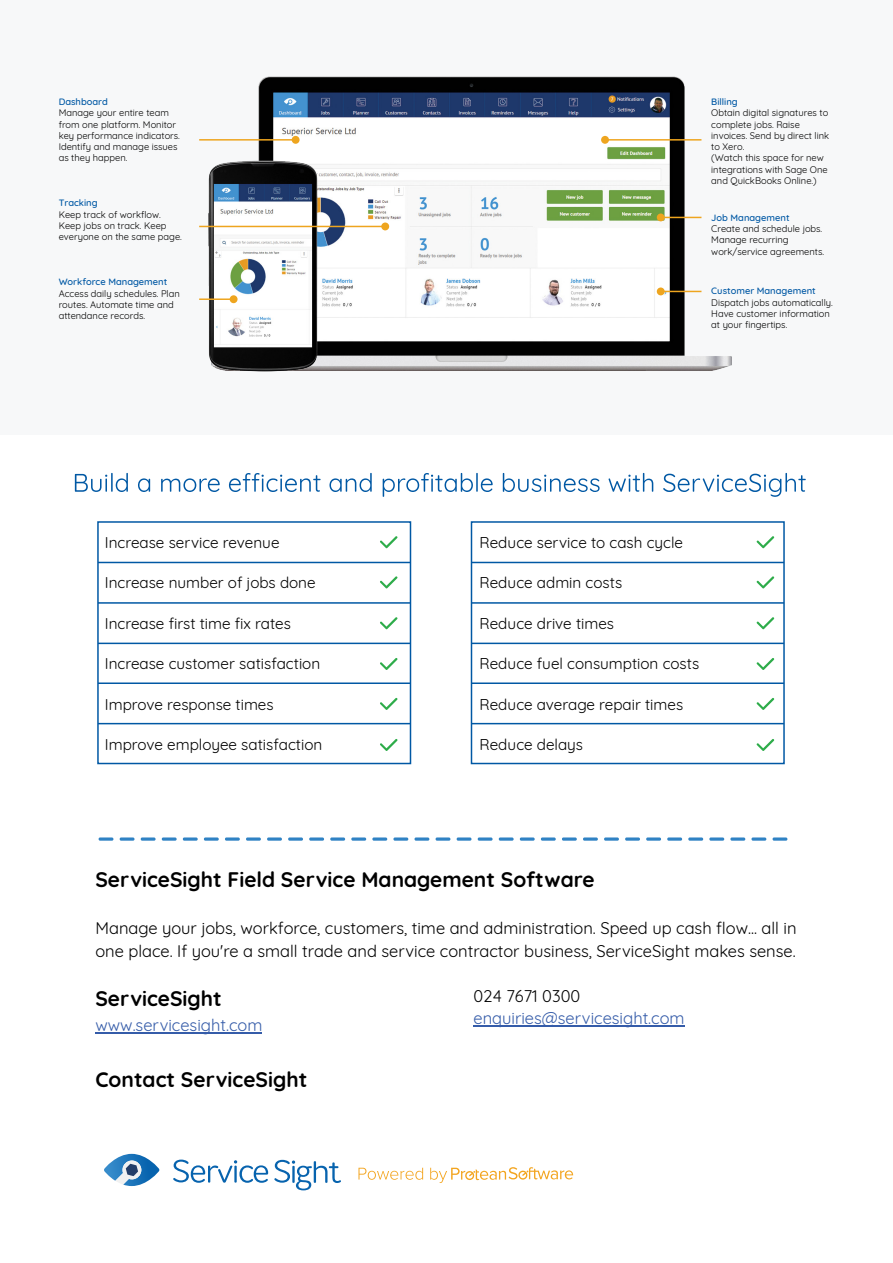
<style>
.page{position:relative;width:893px;height:1263px;background:#fff}
.page>*{position:absolute;margin:0;border:0;box-sizing:border-box;transform-origin:0 0}
.t1{font:54px "Quicksand";color:#2f82c4}
.t2{font:700 21px "Quicksand";color:#000}
.t3{font:16.5px/22.5px "Quicksand";color:#000}
.t4{font:16.5px "Quicksand";color:#355ca9}
.t5{font:15.3px "Quicksand";color:#000}
.t6{font:9.3px/11.2px "Quicksand";color:#000}
.t7{font:500 9.3px "Quicksand";color:#0058a4}
</style>
<div class="page">
<div style="left:0;top:0;width:893px;height:435px;background:#f7f8f9"></div>
<hr style="left:95px;top:1032px;width:167px;height:1px;background:#355ca9">
<hr style="left:473px;top:1025px;width:212px;height:1px;background:#355ca9">
<svg style="left:173px;top:1159px;width:95px;height:24px"></svg>
<svg style="left:274px;top:1160px;width:67px;height:30px"></svg>
<svg style="left:104px;top:1154px;width:55px;height:32px"></svg>
<svg style="left:358px;top:1168px;width:65px;height:12px"></svg>
<svg style="left:430px;top:1167px;width:143px;height:16px"></svg>
<svg style="left:75px;top:473px;width:731px;height:24px"></svg>
<svg style="left:757px;top:536px;width:17px;height:12px"></svg>
<svg style="left:757px;top:576px;width:17px;height:12px"></svg>
<svg style="left:757px;top:617px;width:17px;height:12px"></svg>
<svg style="left:757px;top:658px;width:17px;height:12px"></svg>
<svg style="left:757px;top:698px;width:17px;height:12px"></svg>
<svg style="left:757px;top:739px;width:17px;height:12px"></svg>
<svg style="left:380px;top:536px;width:17px;height:12px"></svg>
<svg style="left:380px;top:576px;width:17px;height:12px"></svg>
<svg style="left:380px;top:617px;width:17px;height:12px"></svg>
<svg style="left:380px;top:658px;width:17px;height:12px"></svg>
<svg style="left:380px;top:698px;width:17px;height:12px"></svg>
<svg style="left:380px;top:739px;width:17px;height:12px"></svg>
<div style="left:97px;top:521px;width:314px;height:243px;border:2px solid #0058a4"></div>
<hr style="left:98px;top:562px;width:312px;height:1px;background:#0058a4">
<hr style="left:98px;top:602px;width:312px;height:2px;background:#0058a4">
<hr style="left:98px;top:643px;width:312px;height:1px;background:#0058a4">
<hr style="left:98px;top:682px;width:312px;height:2px;background:#0058a4">
<hr style="left:98px;top:723px;width:312px;height:1px;background:#0058a4">
<div style="left:471px;top:521px;width:314px;height:243px;border:2px solid #0058a4"></div>
<hr style="left:471px;top:562px;width:313px;height:1px;background:#0058a4">
<hr style="left:471px;top:602px;width:313px;height:2px;background:#0058a4">
<hr style="left:471px;top:643px;width:313px;height:1px;background:#0058a4">
<hr style="left:471px;top:682px;width:313px;height:2px;background:#0058a4">
<hr style="left:471px;top:723px;width:313px;height:1px;background:#0058a4">
<img style="left:258px;top:76px;width:474px;height:295px">
<img style="left:199px;top:140px;width:191px;height:232px">
<hr style="left:199px;top:139px;width:97px;height:2px;background:#eea51f">
<div style="left:292px;top:136px;width:8px;height:8px;background:#eea51f;border-radius:50%"></div>
<hr style="left:605px;top:139px;width:96px;height:2px;background:#eea51f">
<div style="left:601px;top:136px;width:8px;height:8px;background:#eea51f;border-radius:50%"></div>
<hr style="left:660px;top:217px;width:41px;height:1px;background:#eea51f">
<div style="left:657px;top:213px;width:8px;height:8px;background:#eea51f;border-radius:50%"></div>
<hr style="left:660px;top:291px;width:41px;height:1px;background:#eea51f">
<div style="left:657px;top:287px;width:8px;height:8px;background:#eea51f;border-radius:50%"></div>
<hr style="left:199px;top:226px;width:186px;height:1px;background:#eea51f">
<div style="left:381px;top:222px;width:8px;height:8px;background:#eea51f;border-radius:50%"></div>
<hr style="left:199px;top:298px;width:35px;height:2px;background:#eea51f">
<div style="left:230px;top:295px;width:8px;height:8px;background:#eea51f;border-radius:50%"></div>
<p class="t7" style="left:59px;top:94px;width:51px">Dashboard</p>
<p class="t6" style="left:59px;top:107px;width:123px">Manage your entire team from one platform. Monitor key performance indicators.<br>Identify and manage issues as they happen.</p>
<p class="t7" style="left:59px;top:196px;width:40px">Tracking</p>
<p class="t6" style="left:59px;top:208px;width:125px">Keep track of workflow.<br>Keep jobs on track. Keep everyone on the same page.</p>
<p class="t7" style="left:59px;top:274px;width:110px">Workforce Management</p>
<p class="t6" style="left:59px;top:287px;width:123px">Access daily schedules. Plan routes. Automate time and attendance records.</p>
<h3 class="t5" style="left:105px;top:530px;width:176px">Increase service revenue</h3>
<h3 class="t5" style="left:105px;top:571px;width:212px">Increase number of jobs done</h3>
<h3 class="t5" style="left:105px;top:611px;width:187px">Increase first time fix rates</h3>
<h3 class="t5" style="left:105px;top:652px;width:217px">Increase customer satisfaction</h3>
<h3 class="t5" style="left:105px;top:692px;width:170px">Improve response times</h3>
<h3 class="t5" style="left:105px;top:733px;width:219px">Improve employee satisfaction</h3>
<p class="t7" style="left:711px;top:94px;width:28px">Billing</p>
<p class="t6" style="left:711px;top:107px;width:119px">Obtain digital signatures to complete jobs. Raise invoices. Send by direct link to Xero.<br>(Watch this space for new integrations with Sage One and QuickBooks Online.)</p>
<p class="t7" style="left:711px;top:210px;width:80px">Job Management</p>
<p class="t6" style="left:711px;top:222px;width:114px">Create and schedule jobs.<br>Manage recurring work/service agreements.</p>
<p class="t7" style="left:711px;top:283px;width:106px">Customer Management</p>
<p class="t6" style="left:711px;top:296px;width:123px">Dispatch jobs automatically.<br>Have customer information at your fingertips.</p>
<h3 class="t5" style="left:479px;top:530px;width:205px">Reduce service to cash cycle</h3>
<h3 class="t5" style="left:479px;top:571px;width:144px">Reduce admin costs</h3>
<h3 class="t5" style="left:479px;top:611px;width:136px">Reduce drive times</h3>
<h3 class="t5" style="left:479px;top:652px;width:221px">Reduce fuel consumption costs</h3>
<h3 class="t5" style="left:479px;top:692px;width:205px">Reduce average repair times</h3>
<h3 class="t5" style="left:479px;top:733px;width:105px">Reduce delays</h3>
<h1 class="t1" style="left:95px;top:792px;width:696px">---------------------------------</h1>
<h2 class="t2" style="left:95px;top:862px;width:501px">ServiceSight Field Service Management Software</h2>
<h3 class="t3" style="left:95px;top:915px;width:703px">Manage your jobs, workforce, customers, time and administration. Speed up cash flow... all in one place. If you're a small trade and service contractor business, ServiceSight makes sense.</h3>
<h2 class="t2" style="left:95px;top:981px;width:128px">ServiceSight</h2>
<h3 class="t4" style="left:95px;top:1012px;width:168px">www.servicesight.com</h3>
<h2 class="t2" style="left:95px;top:1062px;width:213px">Contact ServiceSight</h2>
<h3 class="t3" style="left:473px;top:983px;width:108px">024 7671 0300</h3>
<h3 class="t4" style="left:473px;top:1005px;width:213px">enquiries@servicesight.com</h3>
</div>
